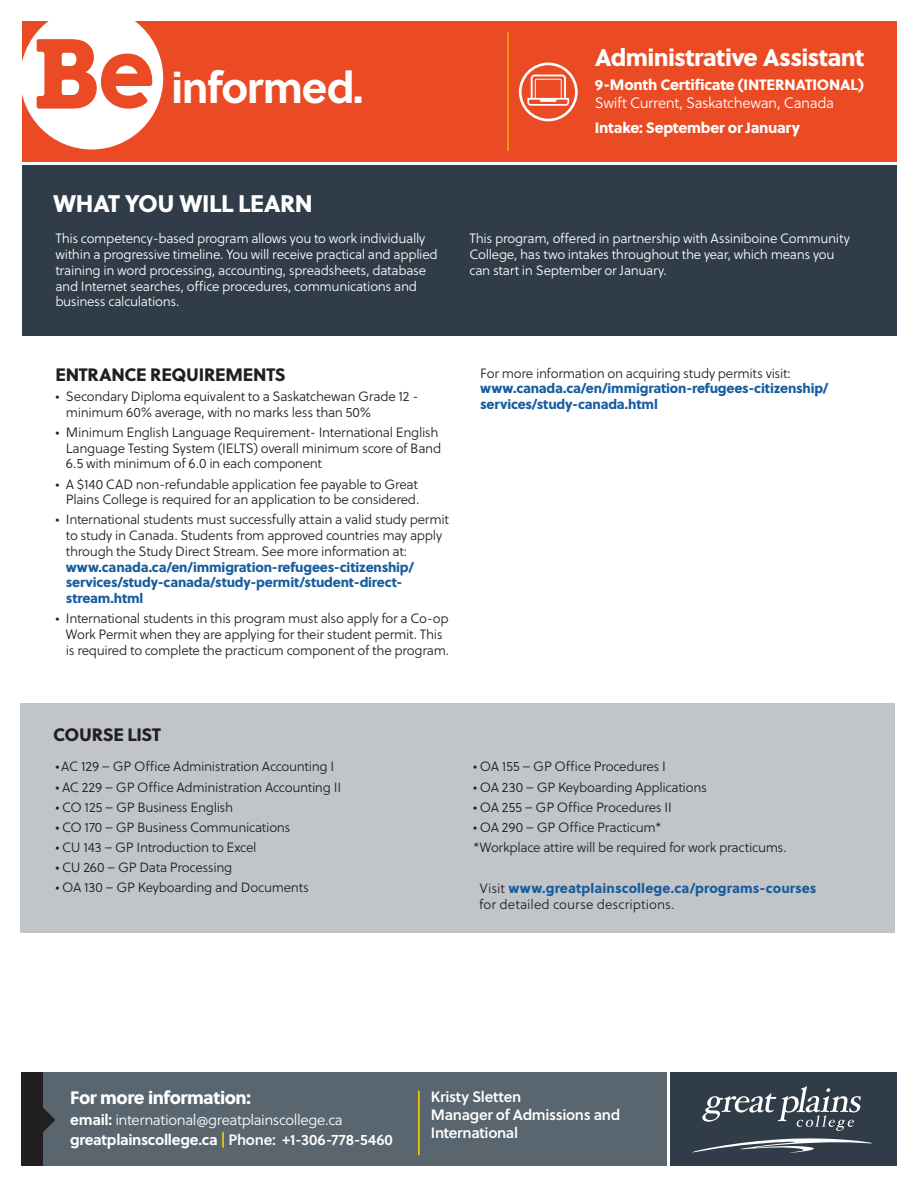
<style>
.page{position:relative;width:918px;height:1188px;background:#fff}
.page>*{position:absolute;margin:0;border:0;box-sizing:border-box;transform-origin:0 0}
.t1{font:700 43.5px "Soleil";letter-spacing:-.03em;color:#fff}
.t2{font:24px "Soleil Xb";letter-spacing:-.025em;color:#fff}
.t3{font:18px "Soleil Xb";letter-spacing:-.02em;color:#231f20}
.t4{font:18px "Soleil Xb";letter-spacing:-.025em;color:#fff}
.t5{font:15px/18px "Soleil Xb";letter-spacing:-.02em;color:#fff}
.t6{font:15px/18px "Soleil Sb";letter-spacing:-.02em;color:#fff}
.t7{font:700 15px "Soleil";letter-spacing:-.025em;color:#fff}
.t8{font:15px "Soleil Lt";letter-spacing:-.03em;color:#fff}
.t9{font:13.5px/15.8px "Soleil Lt";letter-spacing:-.02em;color:#231f20}
.t10{font:13.5px/15.8px "Soleil Lt";letter-spacing:-.02em;color:#fff}
.t11{font:13.5px/15.8px "Soleil Xb";letter-spacing:-.015em;color:#175d9e}
.t12{font:13.5px/16.2px "Soleil Xb";letter-spacing:.01em;color:#175d9e}
.s1{font-family:"Soleil Lt"}
.s2{font-family:"Soleil Xb";color:#175d9e}
.s3{font-family:"Soleil Lt";color:#231f20}
.s4{font-family:"Soleil Sb";font-weight:400;color:#ffd801}
.s5{font-family:"Soleil Sb";font-weight:400}
.s6{font-family:"Soleil";font-weight:700}
</style>
<div class="page">
<div style="left:22px;top:22px;width:874px;height:140px;background:#ea4b24"></div>
<svg style="left:22px;top:21px;width:141px;height:128px"></svg>
<div style="left:22px;top:166px;width:874px;height:170px;background:#303d48"></div>
<div style="left:20px;top:703px;width:875px;height:230px;background:#c1c5c7"></div>
<hr style="left:508px;top:32px;width:1px;height:119px;background:#ffd801">
<div style="left:32px;top:1073px;width:635px;height:93px;background:#596670"></div>
<div style="left:670px;top:1073px;width:226px;height:93px;background:#303d48"></div>
<div style="left:22px;top:1073px;width:21px;height:93px;background:#231f20"></div>
<svg style="left:43px;top:1107px;width:12px;height:25px"></svg>
<svg style="left:702px;top:1086px;width:159px;height:45px"></svg>
<svg style="left:692px;top:1138px;width:180px;height:15px"></svg>
<hr style="left:418px;top:1091px;width:2px;height:64px;background:#ffd801">
<svg style="left:519px;top:63px;width:59px;height:58px"></svg>
<h1 class="t1" style="left:171px;top:54px;width:194px">informed.</h1>
<p class="t2" style="left:53px;top:184px;width:261px">WHAT YOU WILL LEARN</p>
<p class="t2" style="left:595px;top:38px;width:271px">Administrative Assistant</p>
<p class="t5" style="left:595px;top:75px;width:270px">9-Month Certificate (INTERNATIONAL)<br><span class="s1">Swift Current, Saskatchewan, Canada</span></p>
<p class="t5" style="left:595px;top:118px;width:207px">Intake: September or January</p>
<p class="t10" style="left:55px;top:231px;width:384px">This competency-based program allows you to work individually within a progressive timeline. You will receive practical and applied training in word processing, accounting, spreadsheets, database and Internet searches, office procedures, communications and business calculations.</p>
<p class="t10" style="left:469px;top:231px;width:382px">This program, offered in partnership with Assiniboine Community<br>College, has two intakes throughout the year, which means you can start in September or January.</p>
<p class="t3" style="left:55px;top:360px;width:232px">ENTRANCE REQUIREMENTS</p>
<p class="t9" style="left:66px;top:388px;width:354px;text-indent:-10px">• Secondary Diploma equivalent to a Saskatchewan Grade 12 - minimum 60% average, with no marks less than 50%</p>
<p class="t9" style="left:66px;top:424px;width:377px;text-indent:-10px">• Minimum English Language Requirement- International English<br>Language Testing System (IELTS) overall minimum score of Band<br>6.5 with minimum of 6.0 in each component</p>
<p class="t9" style="left:55px;top:476px;width:366px;text-align:right">• A $140 CAD non-refundable application fee payable to Great<br>Plains College is required for an application to be considered.</p>
<p class="t9" style="left:66px;top:512px;width:385px;text-indent:-10px">• International students must successfully attain a valid study permit to study in Canada. Students from approved countries may apply through the Study Direct Stream. See more information at: <span class="s2">www.canada.ca/en/immigration-refugees-citizenship/ services/study-canada/study-permit/student-direct&shy;stream.html</span></p>
<p class="t9" style="left:66px;top:610px;width:385px;text-indent:-10px">• International students in this program must also apply for a Co-op<br>Work Permit when they are applying for their student permit. This is required to complete the practicum component of the program.</p>
<p class="t11" style="left:480px;top:364px;width:350px"><span class="s3">For more information on acquiring study permits visit: </span>www.canada.ca/en/immigration-refugees-citizenship/ services/study-canada.html</p>
<p class="t3" style="left:53px;top:721px;width:109px">COURSE LIST</p>
<p class="t9" style="left:55px;top:759px;width:280px">• AC 129 – GP Office Administration Accounting I</p>
<p class="t9" style="left:55px;top:779px;width:287px">• AC 229 – GP Office Administration Accounting II</p>
<p class="t9" style="left:55px;top:799px;width:179px">• CO 125 – GP Business English</p>
<p class="t9" style="left:55px;top:819px;width:237px">• CO 170 – GP Business Communications</p>
<p class="t9" style="left:55px;top:839px;width:203px">• CU 143 – GP Introduction to Excel</p>
<p class="t9" style="left:55px;top:859px;width:178px">• CU 260 – GP Data Processing</p>
<p class="t9" style="left:55px;top:879px;width:255px">• OA 130 – GP Keyboarding and Documents</p>
<p class="t9" style="left:473px;top:759px;width:194px">• OA 155 – GP Office Procedures I</p>
<p class="t9" style="left:473px;top:779px;width:235px">• OA 230 – GP Keyboarding Applications</p>
<p class="t9" style="left:473px;top:799px;width:200px">• OA 255 – GP Office Procedures II</p>
<p class="t9" style="left:473px;top:819px;width:190px">• OA 290 – GP Office Practicum*</p>
<p class="t9" style="left:473px;top:839px;width:315px">*Workplace attire will be required for work practicums.</p>
<p class="t12" style="left:479px;top:879px;width:339px"><span class="s3">Visit</span> www.greatplainscollege.ca/programs-courses <span class="s3">for detailed course descriptions.</span></p>
<p class="t4" style="left:70px;top:1084px;width:182px">For more information:</p>
<p class="t7" style="left:70px;top:1128px;width:324px">greatplainscollege.ca <span class="s4">|</span> <span class="s5">Phone: +1-306-778-5460</span></p>
<p class="t8" style="left:70px;top:1109px;width:274px"><span class="s6">email:</span> international@greatplainscollege.ca</p>
<p class="t6" style="left:431px;top:1087px;width:92px">Kristy Sletten</p>
<p class="t6" style="left:431px;top:1105px;width:191px">Manager of Admissions and<br>International</p>
</div>
